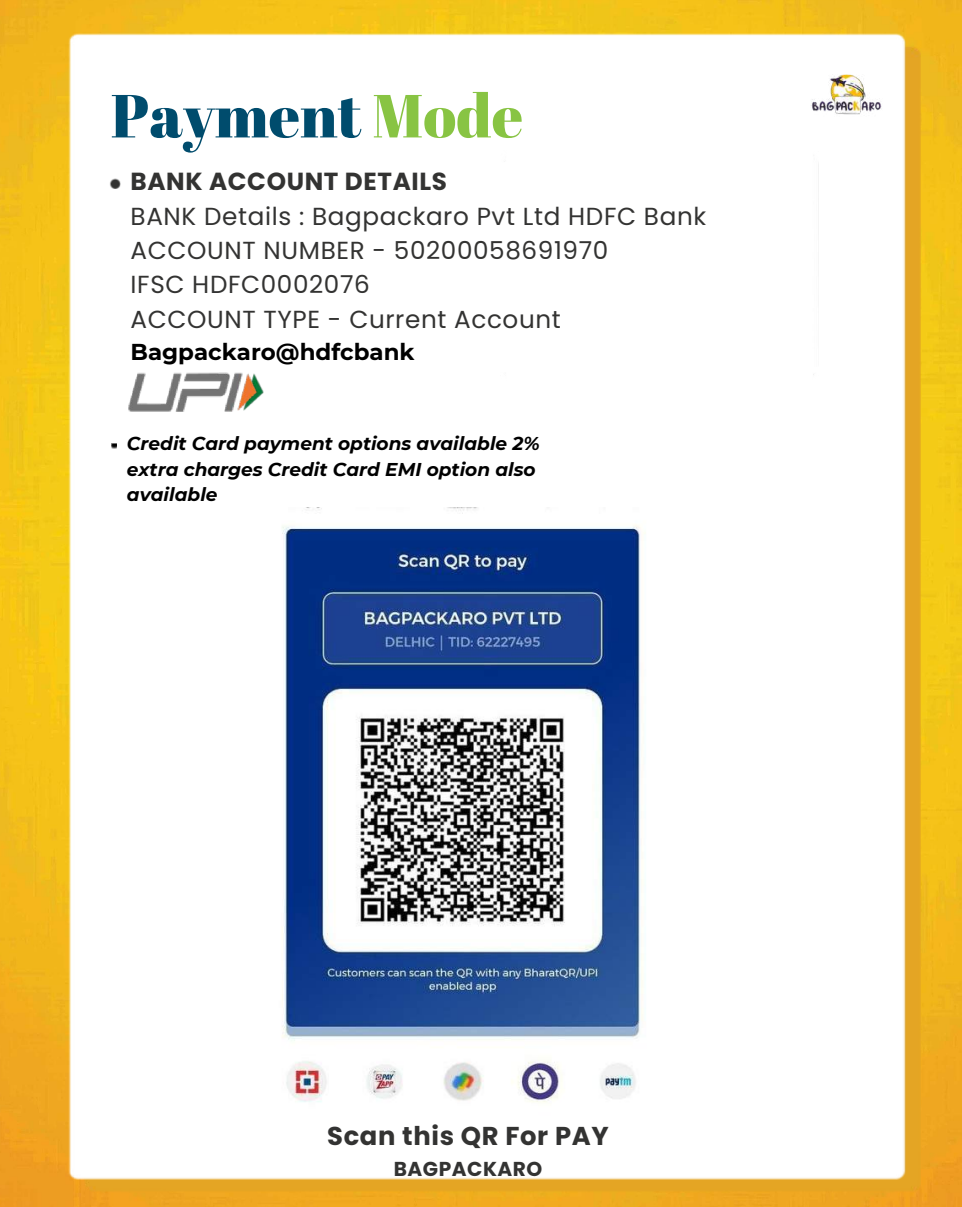
<style>
.page{position:relative;width:962px;height:1207px;background:#fff}
.page>*{position:absolute;margin:0;border:0;box-sizing:border-box;transform-origin:0 0}
.t1{font:60.68px "Abril Fatface";color:#004c6d}
.t2{font:700 25.8px "Poppins";letter-spacing:.025em;color:#333332}
.t3{font:24.67px/34.3px "Poppins";letter-spacing:.025em;color:#333332}
.t4{font:700 24.67px "Poppins";letter-spacing:.025em;color:#333332}
.t5{font:700 22.95px "Montserrat";color:#000}
.t6{font:700 20.1px "Poppins";letter-spacing:.025em;color:#333332}
.t7{font:italic 700 18.52px/25.3px "Montserrat";color:#000}
.s1{color:#88c443}
</style>
<div class="page">
<img style="left:0;top:0;width:962px;height:1207px">
<div style="left:83px;top:46px;width:838px;height:1145px;background:#e4a524"></div>
<img style="left:68px;top:34px;width:838px;height:1145px">
<img style="left:500px;top:150px;width:318px;height:230px">
<svg style="left:110px;top:178px;width:10px;height:10px"></svg>
<img style="left:268px;top:508px;width:389px;height:611px">
<img style="left:257px;top:374px;width:6px;height:36px">
<img style="left:128px;top:373px;width:129px;height:38px">
<svg style="left:112px;top:443px;width:5px;height:5px"></svg>
<img style="left:799px;top:50px;width:95px;height:69px">
<h1 class="t1" style="left:111px;top:73px;width:414px">Payment <span class="s1">Mode</span></h1>
<p class="t4" style="left:131px;top:164px;width:318px">BANK ACCOUNT DETAILS</p>
<p class="t3" style="left:131px;top:199px;width:577px">BANK Details : Bagpackaro Pvt Ltd HDFC Bank<br>ACCOUNT NUMBER - 50200058691970<br>IFSC HDFC0002076<br>ACCOUNT TYPE - Current Account</p>
<p class="t5" style="left:131px;top:338px;width:286px">Bagpackaro@hdfcbank</p>
<p class="t7" style="left:127px;top:431px;width:414px">Credit Card payment options available 2% extra charges Credit Card EMI option also available</p>
<p class="t2" style="left:327px;top:1118px;width:283px">Scan this QR For PAY</p>
<p class="t6" style="left:394px;top:1154px;width:150px">BAGPACKARO</p>
</div>
